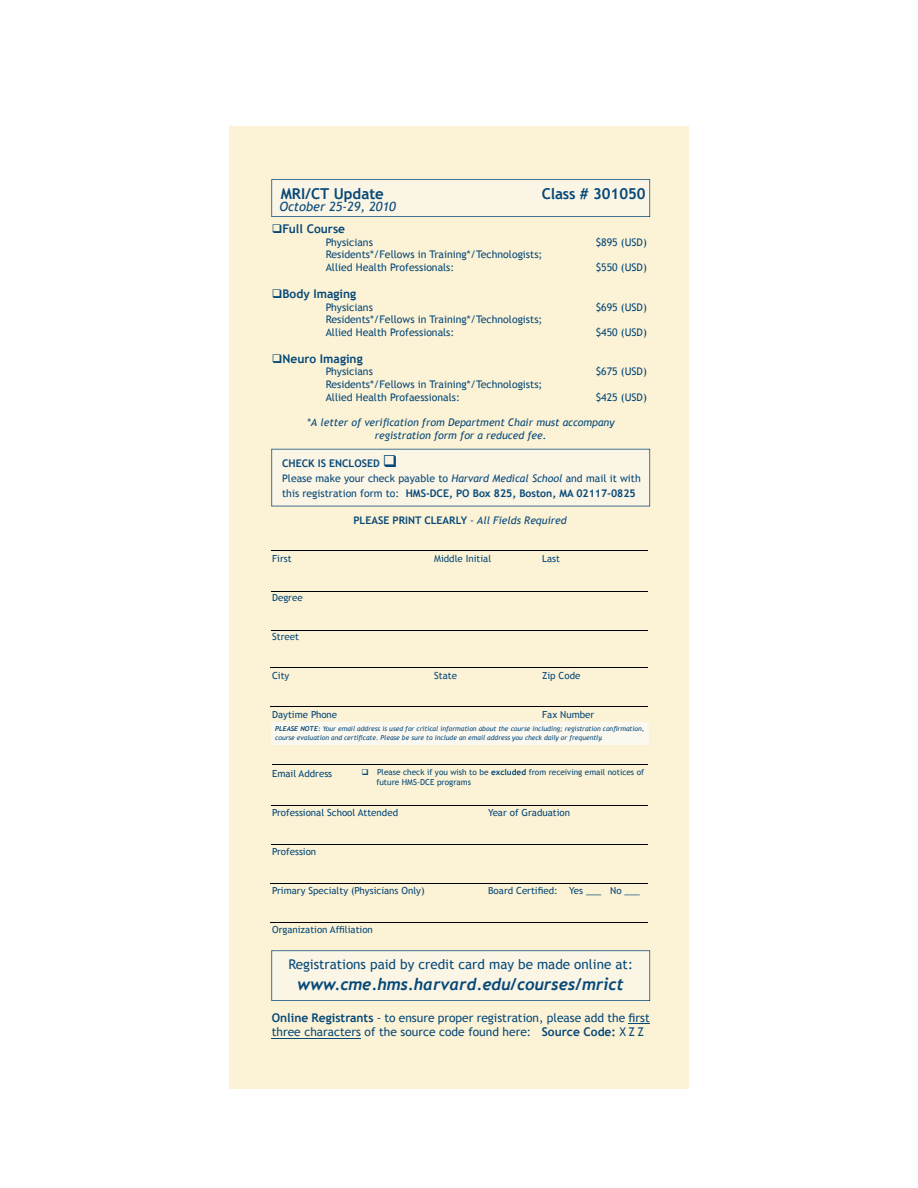
<style>
.page{position:relative;width:918px;height:1188px;background:#fff}
.page>*{position:absolute;margin:0;border:0;box-sizing:border-box;transform-origin:0 0}
.t1{font:italic 700 16.5px "Trebuchet";color:#064979}
.t2{font:700 15px "Trebuchet MS";color:#064979}
.t3{font:13.5px "Trebuchet MS";color:#064979}
.t4{font:italic 12.75px "Trebuchet MS";color:#064979}
.t5{font:12px/14.4px "Trebuchet MS";color:#064979}
.t6{font:700 12px "Trebuchet MS";color:#064979}
.t7{font:10.5px/12.6px "Trebuchet MS";color:#064979}
.t8{font:italic 10.5px/12.6px "Trebuchet MS";color:#064979;text-align:center}
.t9{font:700 10.5px "Trebuchet MS";color:#064979}
.t10{font:9.75px "Trebuchet MS";color:#064979}
.t11{font:8.25px/9.9px "Trebuchet MS";color:#064979}
.t12{font:italic 6.75px/9px "Trebuchet MS";color:#064979}
.s1{font-weight:700}
.s2{font-style:italic}
.s3{font-weight:400;font-style:italic}
.s4{font-family:"Trebuchet";font-weight:700}
</style>
<div class="page">
<div style="left:230px;top:127px;width:459px;height:962px;background:#fcf2d5"></div>
<div style="left:271px;top:449px;width:379px;height:57px;background:#fbf5e5"></div>
<div style="left:271px;top:179px;width:379px;height:38px;background:#fbf5e5"></div>
<div style="left:271px;top:950px;width:379px;height:51px;background:#fbf5e5"></div>
<svg style="left:629px;top:1023px;width:21px;height:1px"></svg>
<hr style="left:272px;top:1038px;width:89px;height:1px;background:#064979">
<div style="left:271px;top:722px;width:378px;height:22px;background:#fbf8ef"></div>
<hr style="left:271px;top:591px;width:377px;height:1px;background:#000">
<hr style="left:271px;top:550px;width:377px;height:1px;background:#000">
<hr style="left:271px;top:630px;width:377px;height:1px;background:#000">
<hr style="left:271px;top:667px;width:377px;height:1px;background:#000">
<hr style="left:271px;top:707px;width:377px;height:1px;background:#000">
<hr style="left:273px;top:764px;width:375px;height:1px;background:#000">
<hr style="left:271px;top:805px;width:377px;height:1px;background:#000">
<hr style="left:271px;top:844px;width:377px;height:1px;background:#000">
<hr style="left:271px;top:883px;width:377px;height:1px;background:#000">
<hr style="left:271px;top:922px;width:377px;height:1px;background:#000">
<h2 class="t2" style="left:281px;top:184px;width:105px">MRI/CT Update</h2>
<h2 class="t2" style="left:542px;top:184px;width:106px">Class # 301050</h2>
<p class="t4" style="left:279px;top:199px;width:118px">October 25-29, 2010</p>
<p class="t6" style="left:272px;top:221px;width:75px">❑Full Course</p>
<p class="t7" style="left:326px;top:236px;width:49px">Physicians</p>
<p class="t7" style="left:596px;top:236px;width:53px">$895 (USD)</p>
<p class="t7" style="left:326px;top:249px;width:218px">Residents*/Fellows in Training*/Technologists;<br>Allied Health Professionals:</p>
<p class="t7" style="left:596px;top:261px;width:53px">$550 (USD)</p>
<p class="t6" style="left:272px;top:286px;width:86px">❑Body Imaging</p>
<p class="t7" style="left:326px;top:301px;width:49px">Physicians</p>
<p class="t7" style="left:596px;top:301px;width:53px">$695 (USD)</p>
<p class="t7" style="left:326px;top:313px;width:218px">Residents*/Fellows in Training*/Technologists;<br>Allied Health Professionals:</p>
<p class="t7" style="left:596px;top:326px;width:53px">$450 (USD)</p>
<p class="t6" style="left:272px;top:351px;width:92px">❑Neuro Imaging</p>
<p class="t7" style="left:326px;top:366px;width:49px">Physicians</p>
<p class="t7" style="left:596px;top:366px;width:53px">$675 (USD)</p>
<p class="t7" style="left:326px;top:378px;width:218px">Residents*/Fellows in Training*/Technologists;<br>Allied Health Profaessionals:</p>
<p class="t7" style="left:596px;top:391px;width:53px">$425 (USD)</p>
<p class="t8" style="left:307px;top:416px;width:309px">*A letter of verification from Department Chair must accompany registration form for a reduced fee.</p>
<p class="t7" style="left:282px;top:456px;width:360px;line-height:15px"><span class="s1">CHECK IS ENCLOSED</span> ❑<br>Please make your check payable to <span class="s2">Harvard Medical School</span> and mail it with this reg is tra tion form to: <span class="s1">HMS-DCE, PO Box 825, Boston, MA 02117-0825</span></p>
<p class="t9" style="left:353px;top:514px;width:215px">PLEASE PRINT CLEARLY <span class="s3">- All Fields Required</span></p>
<p class="t10" style="left:272px;top:553px;width:21px">First</p>
<p class="t10" style="left:434px;top:553px;width:59px">Middle Initial</p>
<p class="t10" style="left:542px;top:553px;width:19px">Last</p>
<p class="t10" style="left:272px;top:592px;width:32px">Degree</p>
<p class="t10" style="left:272px;top:631px;width:28px">Street</p>
<p class="t10" style="left:272px;top:670px;width:19px">City</p>
<p class="t10" style="left:434px;top:670px;width:24px">State</p>
<p class="t10" style="left:542px;top:670px;width:40px">Zip Code</p>
<p class="t10" style="left:272px;top:709px;width:67px">Daytime Phone</p>
<p class="t10" style="left:542px;top:709px;width:54px">Fax Number</p>
<p class="t12" style="left:275px;top:724px;width:370px"><span class="s4">PLEASE NOTE:</span> Your email address is used for critical information about the course including; registration confirmation, course evaluation and certificate. Please be sure to include an email address you check daily or frequently.</p>
<p class="t11" style="left:376px;top:767px;width:269px;text-indent:-15px">❑ Please check if you wish to be <span class="s1">excluded</span> from receiving email no tic es of future HMS-DCE programs</p>
<p class="t10" style="left:272px;top:768px;width:62px">Email Address</p>
<p class="t10" style="left:272px;top:807px;width:127px">Professional School Attended</p>
<p class="t10" style="left:488px;top:807px;width:84px">Year of Grad u a tion</p>
<p class="t10" style="left:272px;top:846px;width:46px">Profession</p>
<p class="t10" style="left:272px;top:885px;width:154px">Primary Specialty (Physicians Only)</p>
<p class="t10" style="left:488px;top:885px;width:153px">Board Certified: Yes ___ No ___</p>
<p class="t10" style="left:272px;top:924px;width:102px">Organization Af fil i a tion</p>
<p class="t3" style="left:288px;top:957px;width:346px">Registrations paid by credit card may be made online at:</p>
<h1 class="t1" style="left:298px;top:975px;width:328px">www.cme.hms.harvard.edu/courses/mrict</h1>
<p class="t5" style="left:272px;top:1011px;width:380px"><span class="s1">Online Registrants</span> - to ensure proper registration, please add the first three characters of the source code found here: <span class="s1">Source Code:</span> X Z Z</p>
</div>
